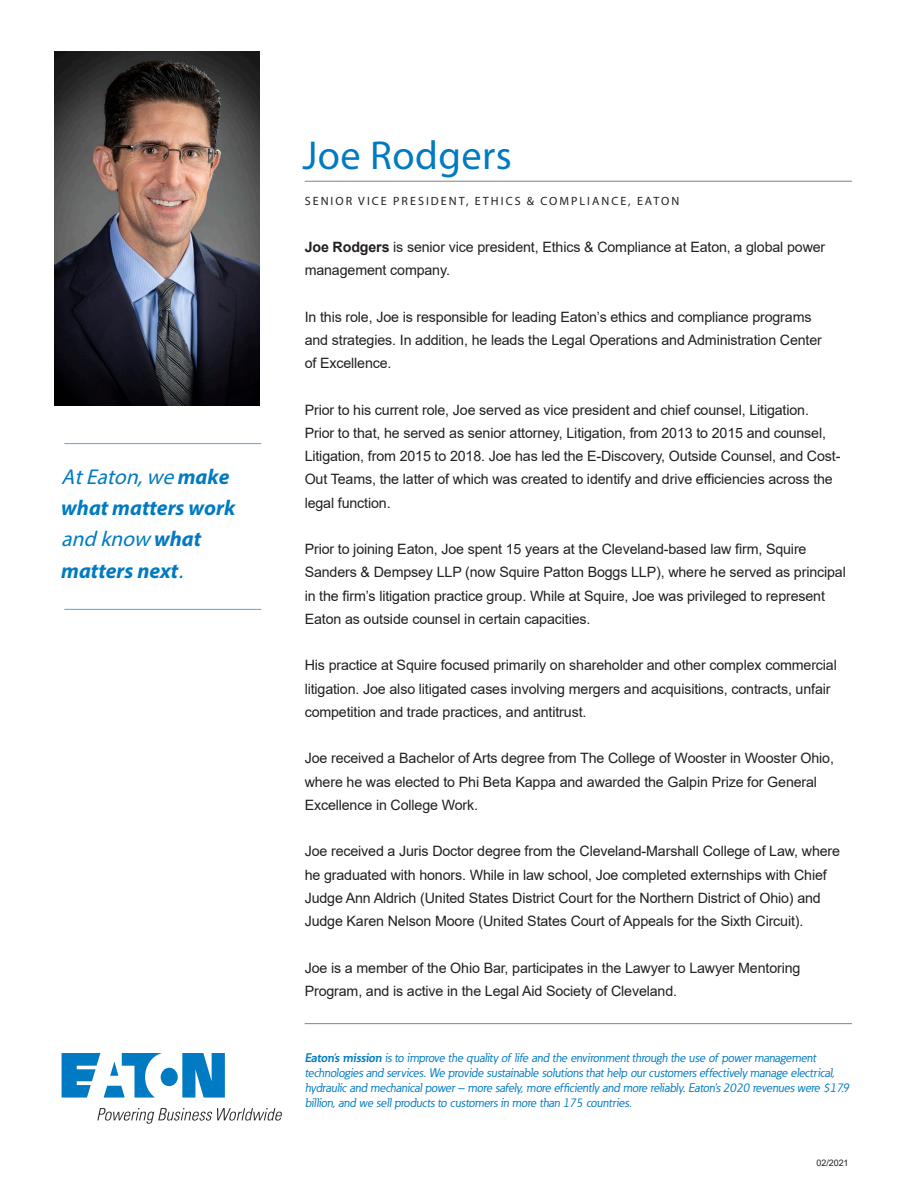
<style>
.page{position:relative;width:918px;height:1188px;background:#fff}
.page>*{position:absolute;margin:0;border:0;box-sizing:border-box;transform-origin:0 0}
.t1{font:40.5px "Myriad Pro";letter-spacing:.01em;color:#007ac2}
.t2{font:italic 700 21.45px/31.3px "Myriad Pro";color:#007ac2}
.t3{font:14.25px/23.2px "Arial";letter-spacing:-.01em;color:#231f20}
.t4{font:italic 12.3px/14.9px "Eaton";color:#007ac2}
.t5{font:12px "Myriad Pro";letter-spacing:.17em;color:#231f20}
.t6{font:9px "Arial";letter-spacing:-.01em;color:#231f20}
.s1{font-weight:400}
.s2{font-weight:700}
</style>
<div class="page">
<hr style="left:305px;top:181px;width:547px;height:1px;background:#808285">
<hr style="left:305px;top:1023px;width:547px;height:1px;background:#808285">
<svg style="left:62px;top:1053px;width:163px;height:45px"></svg>
<svg style="left:97px;top:1108px;width:185px;height:16px"></svg>
<hr style="left:64px;top:609px;width:197px;height:1px;background:#62a0d6">
<hr style="left:64px;top:443px;width:197px;height:1px;background:#62a0d6">
<img style="left:54px;top:52px;width:205px;height:353px">
<p class="t2" style="left:61px;top:460px;width:176px"><span class="s1">AtEaton,we</span>m a k e what matters work <span class="s1">and know</span> wh a t matters next<span class="s1">.</span></p>
<p class="t1" style="left:302px;top:130px;width:211px">Joe Rodgers</p>
<p class="t5" style="left:305px;top:194px;width:376px">SENIOR VICE PRESIDENT, ETHICS &amp; COMPLIANCE, EATON</p>
<p class="t3" style="left:305px;top:235px;width:522px"><span class="s2">Joe Rodgers</span> is senior vice president, Ethics &amp; Compliance at Eaton, a global power management company.</p>
<p class="t3" style="left:305px;top:305px;width:508px">In this role, Joe is responsible for leading Eaton’s ethics and compliance programs</p>
<p class="t3" style="left:305px;top:328px;width:519px">and strategies. In addition, he leads the Legal Operations and Administration Center</p>
<p class="t3" style="left:305px;top:351px;width:88px">of Excellence.</p>
<p class="t3" style="left:305px;top:398px;width:537px">Prior to his current role, Joe served as vice president and chief counsel, Litigation.<br>Prior to that, he served as senior attorney, Litigation, from 2013 to 2015 and counsel, Litigation, from 2015 to 2018. Joe has led the E-Discovery, Outside Counsel, and Cost-Out Teams, the latter of which was created to identify and drive efficiencies across the legal function.</p>
<p class="t3" style="left:305px;top:537px;width:543px">Prior to joining Eaton, Joe spent 15 years at the Cleveland-based law firm, Squire Sanders &amp; Dempsey LLP (now Squire Patton Boggs LLP), where he served as principal in the firm’s litigation practice group. While at Squire, Joe was privileged to represent Eaton as outside counsel in certain capacities.</p>
<p class="t3" style="left:305px;top:654px;width:534px">His practice at Squire focused primarily on shareholder and other complex commercial litigation. Joe also litigated cases involving mergers and acquisitions, contracts, unfair competition and trade practices, and antitrust.</p>
<p class="t3" style="left:305px;top:747px;width:531px">Joe received a Bachelor of Arts degree from The College of Wooster in Wooster Ohio, where he was elected to Phi Beta Kappa and awarded the Galpin Prize for General<br>Excellence in College Work.</p>
<p class="t3" style="left:305px;top:840px;width:537px">Joe received a Juris Doctor degree from the Cleveland-Marshall College of Law, where he graduated with honors. While in law school, Joe completed externships with Chief Judge Ann Aldrich (United States District Court for the Northern District of Ohio) and Judge Karen Nelson Moore (United States Court of Appeals for the Sixth Circuit).</p>
<p class="t3" style="left:305px;top:956px;width:497px">Joe is a member of the Ohio Bar, participates in the Lawyer to Lawyer Mentoring<br>Program, and is active in the Legal Aid Society of Cleveland.</p>
<p class="t4" style="left:305px;top:1051px;width:548px"><span class="s2">Eaton’s mission</span> isto improve the quality oflife and the environmentthrough the use ofpowermanagement technologiesand services.We provide sustainable solutionsthathelp ourcustomerseffectively manage electrical, hydraulic and mechanicalpower– more safely,more efficiently and more reliably.Eaton’s2020 revenueswere $17.9 billion,and we sellproductsto customersin more than 175 countries.</p>
<p class="t6" style="left:817px;top:1157px;width:33px">02/2021</p>
</div>
